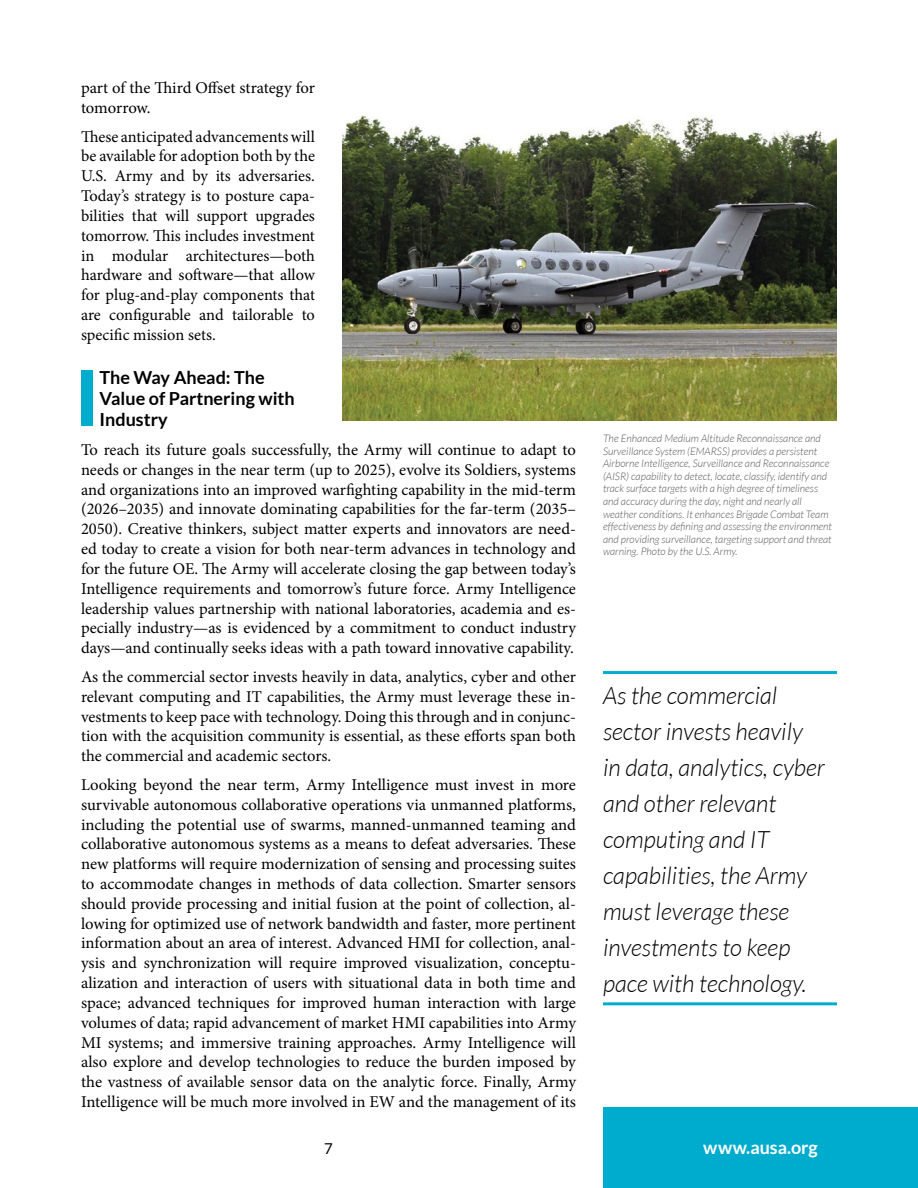
<style>
.page{position:relative;width:918px;height:1188px;background:#fff}
.page>*{position:absolute;margin:0;border:0;box-sizing:border-box;transform-origin:0 0}
.t1{font:italic 300 24px/36px "Lato";color:#000}
.t2{font:700 18px/21.3px "Lato";color:#000}
.t3{font:700 18px "Lato";letter-spacing:-.005em;color:#fff}
.t4{font:16.5px/19.8px "Minion Pro";color:#000;text-align:justify}
.t5{font:15px "Lato";color:#000}
.t6{font:italic 300 10.5px/12.6px "Lato";color:#58595b}
</style>
<div class="page">
<div style="left:81px;top:371px;width:12px;height:55px;background:#00accd"></div>
<div style="left:603px;top:1107px;width:315px;height:81px;background:#00accd"></div>
<hr style="left:603px;top:671px;width:234px;height:3px;background:#00accd">
<hr style="left:603px;top:1002px;width:234px;height:3px;background:#00accd">
<img style="left:342px;top:115px;width:495px;height:305px">
<p class="t4" style="left:81px;top:78px;width:235px">part of the Third Offset strategy for tomorrow.</p>
<p class="t4" style="left:81px;top:127px;width:236px">These anticipated advancements will be available for adoption both by the U.S. Army and by its adversaries.<br>Today’s strategy is to posture capa&shy;bilities that will support upgrades tomorrow. This includes investment in modular architectures—both hardware and software—that allow for plug-and-play components that are configurable and tailorable to specific mission sets.</p>
<p class="t2" style="left:100px;top:366px;width:197px">The Way Ahead: The<br>Value of Partnering with<br>Industry</p>
<p class="t4" style="left:81px;top:440px;width:497px">To reach its future goals successfully, the Army will continue to adapt to needs or changes in the near term (up to 2025), evolve its Soldiers, systems and organizations into an improved warfighting capability in the mid-term (2026–2035) and innovate dominating capabilities for the far-term (2035– 2050). Creative thinkers, subject matter experts and innovators are need&shy;ed today to create a vision for both near-term advances in technology and for the future OE. The Army will accelerate closing the gap between today’s Intelligence requirements and tomorrow’s future force. Army Intelligence leadership values partnership with national laboratories, academia and es&shy;pecially industry—as is evidenced by a commitment to conduct industry days—and continually seeks ideas with a path toward innovative capability.</p>
<p class="t4" style="left:81px;top:667px;width:497px">As the commercial sector invests heavily in data, analytics, cyber and other relevant computing and IT capabilities, the Army must leverage these in&shy;vestments to keep pace with technology. Doing this through and in conjunc&shy;tion with the acquisition community is essential, as these efforts span both the commercial and academic sectors.</p>
<p class="t4" style="left:81px;top:775px;width:497px">Looking beyond the near term, Army Intelligence must invest in more survivable autonomous collaborative operations via unmanned platforms, including the potential use of swarms, manned-unmanned teaming and collaborative autonomous systems as a means to defeat adversaries. These new platforms will require modernization of sensing and processing suites to accommodate changes in methods of data collection. Smarter sensors should provide processing and initial fusion at the point of collection, al&shy;lowing for optimized use of network bandwidth and faster, more pertinent information about an area of interest. Advanced HMI for collection, anal&shy;ysis and synchronization will require improved visualization, conceptu&shy;alization and interaction of users with situational data in both time and space; advanced techniques for improved human interaction with large volumes of data; rapid advancement of market HMI capabilities into Army MI systems; and immersive training approaches. Army Intelligence will also explore and develop technologies to reduce the burden imposed by the vastness of available sensor data on the analytic force. Finally, Army Intelligence will be much more involved in EW and the management of its</p>
<p class="t6" style="left:603px;top:432px;width:231px">The Enhanced Medium Altitude Reconnaissance and Surveillance System (EMARSS) provides a persistent Airborne Intelligence, Surveillance and Reconnaissance (AISR) capability to detect, locate, classify, identify and track surface targets with a high degree of timeliness and accuracy during the day, night and nearly all weather conditions. It enhances Brigade Combat Team effectiveness by defining and assessing the environment and providing surveillance, targeting support and threat warning. Photo by the U.S. Army.</p>
<h1 class="t1" style="left:603px;top:678px;width:223px">As the commercial sector invests heavily in data, analytics, cyber and other relevant computing and IT capabilities, the Army must leverage these investments to keep pace with technology.</h1>
<p class="t5" style="left:324px;top:1140px;width:10px">7</p>
<p class="t3" style="left:703px;top:1137px;width:116px">www.ausa.org</p>
</div>
